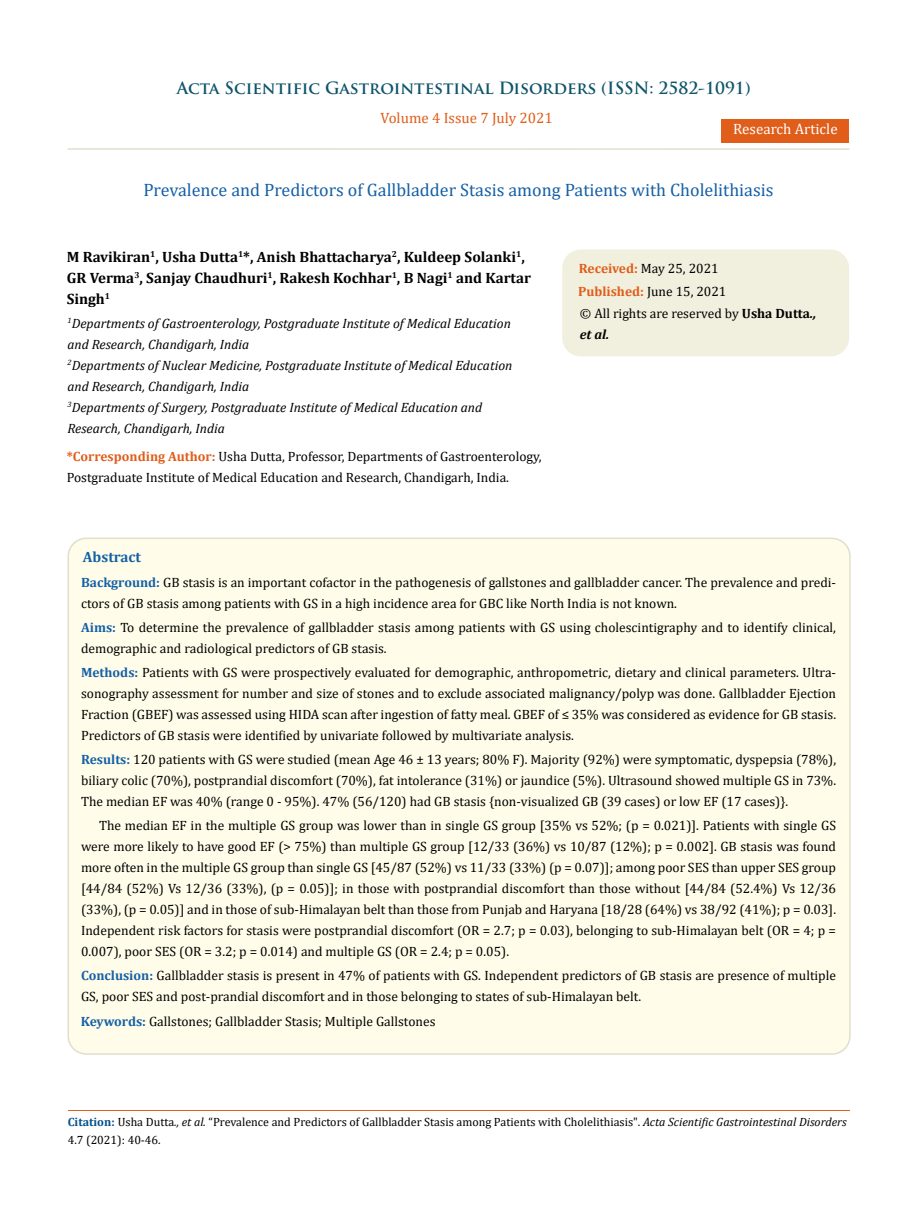
<style>
.page{position:relative;width:917px;height:1224px;background:#fff}
.page>*{position:absolute;margin:0;border:0;box-sizing:border-box;transform-origin:0 0}
.t1{font:18px "Cambria";color:#1560a6}
.t2{font:700 16.5px "Trajan Pro";color:#0e546a}
.t3{font:700 15px/21px "Cambria";color:#000}
.t4{font:15px "Cambria";color:#e05d1a}
.t5{font:15px "Cambria";color:#fff}
.t6{font:700 15px "Cambria";color:#1560a6}
.t7{font:13.5px/21px "Cambria";color:#000}
.t8{font:italic 13.5px/21px "Cambria";color:#000}
.t9{font:12px/18px "Cambria";color:#000}
.s1{font-weight:700;color:#e05d1a}
.s2{font-weight:700}
.s3{font-weight:700;font-style:italic}
.s4{font-weight:700;color:#1560a6}
.s5{font-weight:700;color:#035089}
.s6{font-style:italic}
</style>
<div class="page">
<div style="left:721px;top:119px;width:128px;height:23px;background:#e05d1a"></div>
<div style="left:563px;top:250px;width:285px;height:106px;background:#f1f0de;border-radius:18px"></div>
<div style="left:562px;top:250px;width:287px;height:106px;border:2px solid #f1f0de;border-radius:18px"></div>
<div style="left:68px;top:538px;width:781px;height:516px;background:#fffde9;border-radius:18px"></div>
<hr style="left:67px;top:148px;width:782px;height:2px;background:#e0dfcd">
<hr style="left:68px;top:1111px;width:781px;height:1px;background:#e05d1a">
<p class="t2" style="left:177px;top:77px;width:575px">Acta Scientific Gastrointestinal Disorders (ISSN: 2582-1091)</p>
<p class="t4" style="left:380px;top:109px;width:174px">Volume 4 Issue 7 July 2021</p>
<p class="t5" style="left:733px;top:120px;width:106px">Research Article</p>
<h1 class="t1" style="left:143px;top:180px;width:631px">Prevalence and Predictors of Gallbladder Stasis among Patients with Cholelithiasis</h1>
<p class="t3" style="left:67px;top:246px;width:466px">M Ravikiran<sup>1</sup>, Usha Dutta<sup>1</sup>*, Anish Bhattacharya<sup>2</sup>, Kuldeep Solanki<sup>1</sup>,<br>GR Verma<sup>3</sup>, Sanjay Chaudhuri<sup>1</sup>, Rakesh Kochhar<sup>1</sup>, B Nagi<sup>1</sup> and Kartar<br>Singh<sup>1</sup></p>
<p class="t8" style="left:67px;top:312px;width:446px"><sup>1</sup>Departments of Gastroenterology, Postgraduate Institute of Medical Education and Research, Chandigarh, India<br><sup>2</sup>Departments of Nuclear Medicine, Postgraduate Institute of Medical Education and Research, Chandigarh, India<br><sup>3</sup>Departments of Surgery, Postgraduate Institute of Medical Education and Research, Chandigarh, India</p>
<p class="t7" style="left:67px;top:446px;width:476px"><span class="s1">*Corresponding Author:</span> Usha Dutta, Professor, Departments of Gastroenterology,<br>Postgraduate Institute of Medical Education and Research, Chandigarh, India.</p>
<p class="t7" style="left:578px;top:257px;width:150px;line-height:23px"><span class="s1">Received:</span> May 25, 2021<br><span class="s1">Published:</span> June 15, 2021</p>
<p class="t7" style="left:580px;top:303px;width:238px">© All rights are reserved by <span class="s2">Usha Dutta</span><span class="s3">., et al.</span></p>
<p class="t6" style="left:83px;top:546px;width:60px">Abstract</p>
<p class="t7" style="left:81px;top:572px;width:756px"><span class="s4">Background:</span> GB stasis is an important cofactor in the pathogenesis of gallstones and gallbladder cancer. The prevalence and predi&shy;ctors of GB stasis among patients with GS in a high incidence area for GBC like North India is not known.</p>
<p class="t7" style="left:81px;top:617px;width:756px"><span class="s4">Aims:</span> To determine the prevalence of gallbladder stasis among patients with GS using cholescintigraphy and to identify clinical, demographic and radiological predictors of GB stasis.</p>
<p class="t7" style="left:81px;top:662px;width:756px;text-align:justify"><span class="s4">Methods:</span> Patients with GS were prospectively evaluated for demographic, anthropometric, dietary and clinical parameters. Ultra&shy;sonography assessment for number and size of stones and to exclude associated malignancy/polyp was done. Gallbladder Ejection Fraction (GBEF) was assessed using HIDA scan after ingestion of fatty meal. GBEF of ≤ 35% was considered as evidence for GB stasis.<br>Predictors of GB stasis were identified by univariate followed by multivariate analysis.</p>
<p class="t7" style="left:81px;top:749px;width:756px;text-align:justify"><span class="s4">Results:</span> 120 patients with GS were studied (mean Age 46 ± 13 years; 80% F). Majority (92%) were symptomatic, dyspepsia (78%), biliary colic (70%), postprandial discomfort (70%), fat intolerance (31%) or jaundice (5%). Ultrasound showed multiple GS in 73%.<br>The median EF was 40% (range 0 - 95%). 47% (56/120) had GB stasis {non-visualized GB (39 cases) or low EF (17 cases)}.</p>
<p class="t7" style="left:81px;top:815px;width:756px;text-align:justify;text-indent:18px">The median EF in the multiple GS group was lower than in single GS group [35% vs 52%; (p = 0.021)]. Patients with single GS were more likely to have good EF (&gt; 75%) than multiple GS group [12/33 (36%) vs 10/87 (12%); p = 0.002]. GB stasis was found more often in the multiple GS group than single GS [45/87 (52%) vs 11/33 (33%) (p = 0.07)]; among poor SES than upper SES group [44/84 (52%) Vs 12/36 (33%), (p = 0.05)]; in those with postprandial discomfort than those without [44/84 (52.4%) Vs 12/36 (33%), (p = 0.05)] and in those of sub-Himalayan belt than those from Punjab and Haryana [18/28 (64%) vs 38/92 (41%); p = 0.03].<br>Independent risk factors for stasis were postprandial discomfort (OR = 2.7; p = 0.03), belonging to sub-Himalayan belt (OR = 4; p = 0.007), poor SES (OR = 3.2; p = 0.014) and multiple GS (OR = 2.4; p = 0.05).</p>
<p class="t7" style="left:81px;top:965px;width:756px"><span class="s4">Conclusion:</span> Gallbladder stasis is present in 47% of patients with GS. Independent predictors of GB stasis are presence of multiple<br>GS, poor SES and post-prandial discomfort and in those belonging to states of sub-Himalayan belt.</p>
<p class="t7" style="left:81px;top:1011px;width:356px"><span class="s4">Keywords:</span> Gallstones; Gallbladder Stasis; Multiple Gallstones</p>
<p class="t9" style="left:68px;top:1113px;width:780px"><span class="s5">Citation:</span> Usha Dutta<span class="s6">., et al.</span> “Prevalence and Predictors of Gallbladder Stasis among Patients with Cholelithiasis". <span class="s6">Acta Scientific Gastrointestinal Disorders<br></span>4.7 (2021): 40-46.</p>
</div>
